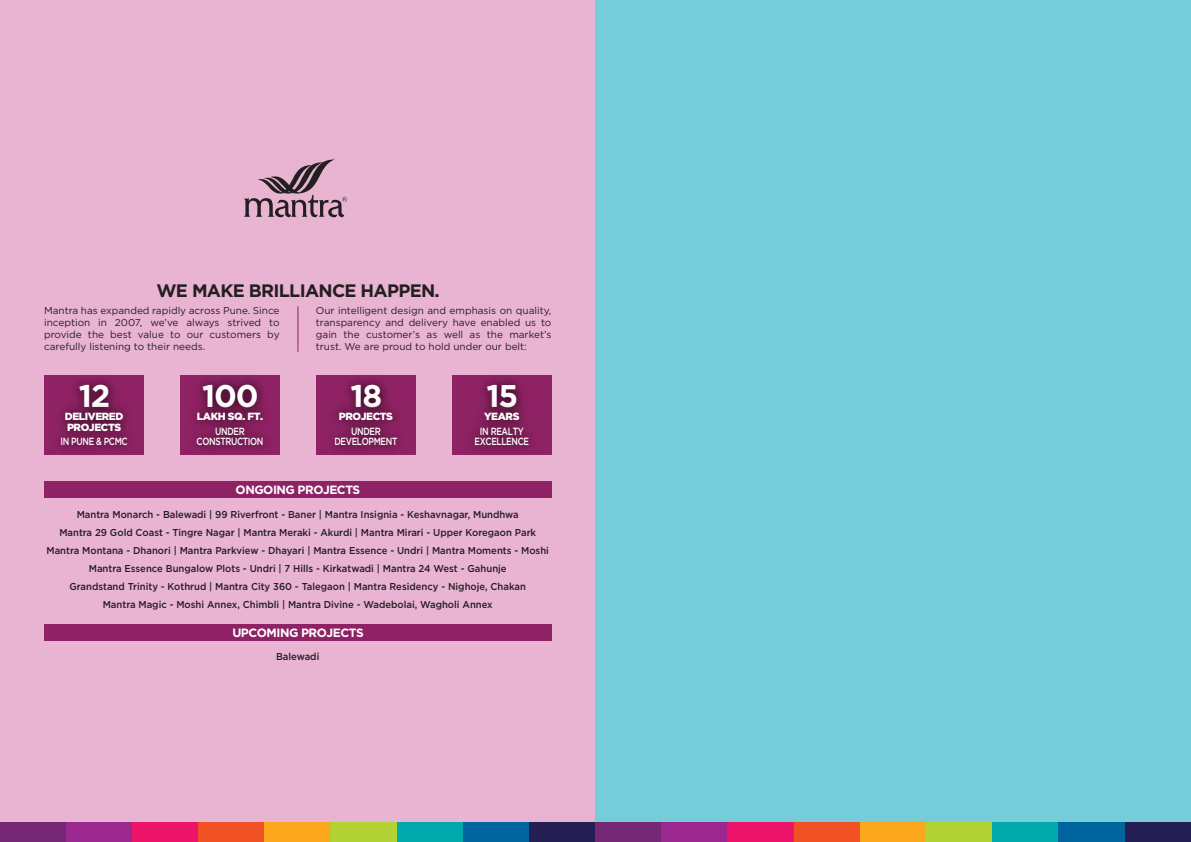
<style>
.page{position:relative;width:1191px;height:842px;background:#fff}
.page>*{position:absolute;margin:0;border:0;box-sizing:border-box;transform-origin:0 0}
.t1{font:700 31.4px "Gotham";letter-spacing:-.04em;color:#fff}
.t2{font:700 18px "Gotham";letter-spacing:-.04em;color:#231f20}
.t3{font:700 12px "Gotham";letter-spacing:-.04em;color:#fff}
.t4{font:500 10.4px/10.7px "Gotham";letter-spacing:-.04em;color:#fff;text-align:center;scale:.8 1}
.t5{font:900 10.4px/10.7px "Gotham";letter-spacing:-.04em;color:#fff}
.t6{font:500 10px/18px "Gotham";color:#231f20;text-align:center;scale:.95 1}
.t7{font:10px/12px "Gotham";color:#231f20;text-align:justify}
</style>
<div class="page">
<div style="left:0;top:0;width:595px;height:842px;background:#e9b3d2"></div>
<div style="left:0;top:822px;width:66px;height:20px;background:#742772"></div>
<div style="left:66px;top:822px;width:66px;height:20px;background:#9a288f"></div>
<div style="left:132px;top:822px;width:66px;height:20px;background:#ed156a"></div>
<div style="left:198px;top:822px;width:67px;height:20px;background:#f05125"></div>
<div style="left:265px;top:822px;width:66px;height:20px;background:#faa71c"></div>
<div style="left:331px;top:822px;width:66px;height:20px;background:#b2d236"></div>
<div style="left:397px;top:822px;width:66px;height:20px;background:#00aaac"></div>
<div style="left:463px;top:822px;width:66px;height:20px;background:#00649f"></div>
<div style="left:529px;top:822px;width:66px;height:20px;background:#231f55"></div>
<hr style="left:297px;top:306px;width:1px;height:46px;background:#8f2264">
<div style="left:44px;top:481px;width:507px;height:17px;background:#8f2264"></div>
<div style="left:44px;top:624px;width:507px;height:17px;background:#8f2264"></div>
<svg style="left:244px;top:159px;width:103px;height:58px"></svg>
<div style="left:44px;top:375px;width:100px;height:80px;background:#8f2264"></div>
<div style="left:452px;top:375px;width:99px;height:80px;background:#8f2264"></div>
<div style="left:316px;top:375px;width:99px;height:80px;background:#8f2264"></div>
<svg style="left:180px;top:375px;width:99px;height:80px;background:#841f5c"></svg>
<img style="left:190px;top:396px;width:78px;height:54px">
<div style="left:595px;top:0;width:596px;height:842px;background:#75cdd9"></div>
<div style="left:595px;top:822px;width:66px;height:20px;background:#742772"></div>
<div style="left:661px;top:822px;width:67px;height:20px;background:#9a288f"></div>
<div style="left:728px;top:822px;width:66px;height:20px;background:#ed156a"></div>
<div style="left:794px;top:822px;width:66px;height:20px;background:#f05125"></div>
<div style="left:860px;top:822px;width:66px;height:20px;background:#faa71c"></div>
<div style="left:926px;top:822px;width:66px;height:20px;background:#b2d236"></div>
<div style="left:992px;top:822px;width:66px;height:20px;background:#00aaac"></div>
<div style="left:1058px;top:822px;width:66px;height:20px;background:#00649f"></div>
<div style="left:1124px;top:822px;width:67px;height:20px;background:#231f55"></div>
<h2 class="t2" style="left:156px;top:279px;width:285px">WE MAKE BRILLIANCE HAPPEN.</h2>
<p class="t7" style="left:44px;top:304px;width:237px">Mantra has expanded rapidly across Pune. Since inception in 2007, we’ve always strived to provide the best value to our customers by carefully listening to their needs.</p>
<p class="t7" style="left:316px;top:304px;width:237px">Our intelligent design and emphasis on quality, transparency and delivery have enabled us to gain the customer’s as well as the market’s trust. We are proud to hold under our belt:</p>
<h1 class="t1" style="left:79px;top:375px;width:33px">12</h1>
<p class="t5" style="left:65px;top:411px;width:60px">DELIVERED<br>PROJECTS</p>
<p class="t4" style="left:61px;top:436px;width:86px">IN PUNE &amp; PCMC</p>
<h1 class="t1" style="left:202px;top:375px;width:58px">100</h1>
<p class="t5" style="left:197px;top:411px;width:68px">LAKH SQ. FT.</p>
<p class="t4" style="left:196px;top:425px;width:85px">UNDER<br>CONSTRUCTION</p>
<h1 class="t1" style="left:350px;top:375px;width:33px">18</h1>
<p class="t5" style="left:339px;top:411px;width:56px">PROJECTS</p>
<p class="t4" style="left:334px;top:425px;width:80px">UNDER<br>DEVELOPMENT</p>
<p class="t3" style="left:236px;top:482px;width:126px">ONGOING PROJECTS</p>
<h1 class="t1" style="left:486px;top:375px;width:33px">15</h1>
<p class="t5" style="left:484px;top:411px;width:37px">YEARS</p>
<p class="t4" style="left:474px;top:425px;width:70px">IN REALTY<br>EXCELLENCE</p>
<p class="t6" style="left:46px;top:505px;width:530px">Mantra Monarch - Balewadi | 99 Riverfront - Baner | Mantra Insignia - Keshavnagar, Mundhwa<br>Mantra 29 Gold Coast - Tingre Nagar | Mantra Meraki - Akurdi | Mantra Mirari - Upper Koregaon Park Mantra Montana - Dhanori | Mantra Parkview - Dhayari | Mantra Essence - Undri | Mantra Moments - Moshi Mantra Essence Bungalow Plots - Undri | 7 Hills - Kirkatwadi | Mantra 24 West - Gahunje<br>Grandstand Trinity - Kothrud | Mantra City 360 - Talegaon | Mantra Residency - Nighoje, Chakan<br>Mantra Magic - Moshi Annex, Chimbli | Mantra Divine - Wadebolai, Wagholi Annex</p>
<p class="t3" style="left:232px;top:625px;width:133px">UPCOMING PROJECTS</p>
<p class="t6" style="left:276px;top:647px;width:47px">Balewadi</p>
</div>
